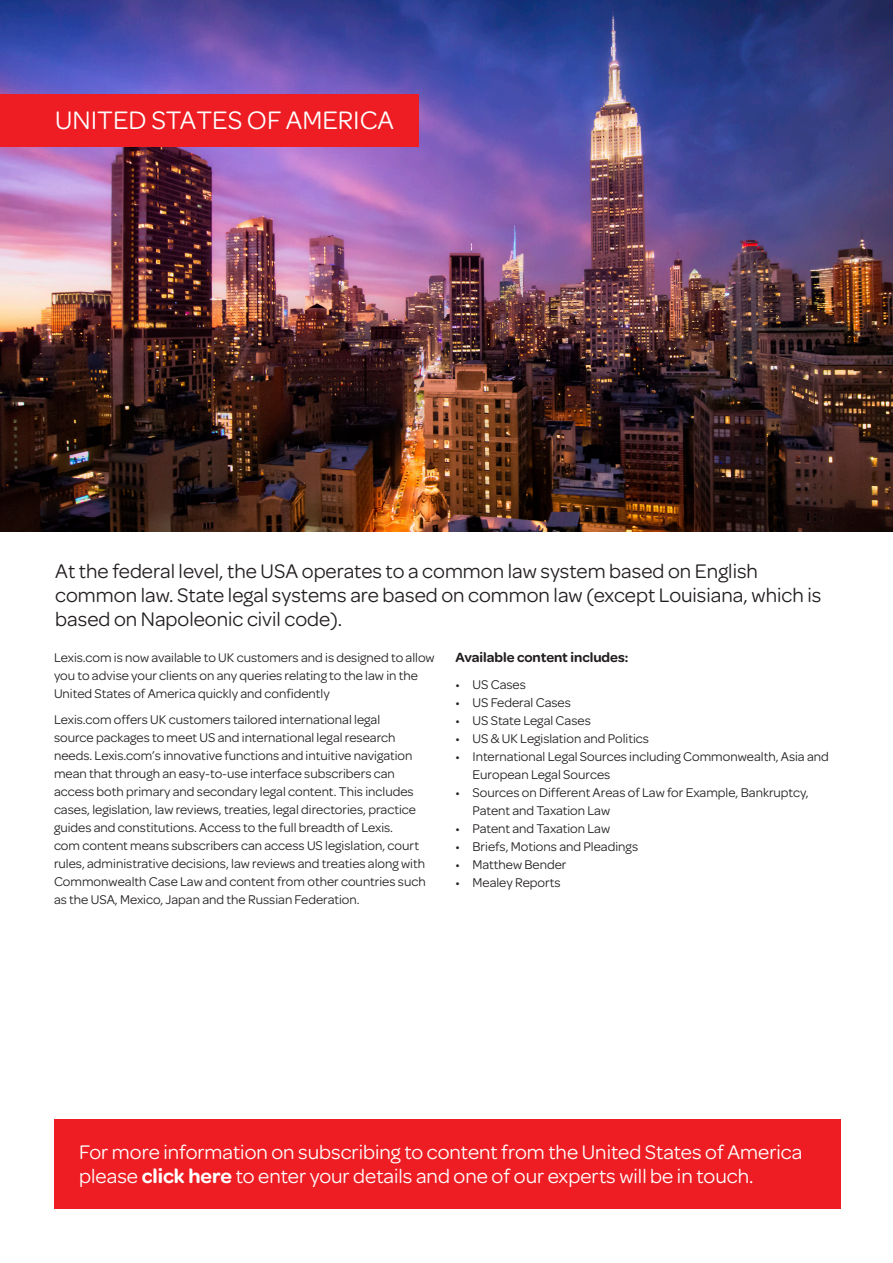
<style>
.page{position:relative;width:893px;height:1263px;background:#fff}
.page>*{position:absolute;margin:0;border:0;box-sizing:border-box;transform-origin:0 0}
.t1{font:27px "Omnes";color:#fff}
.t2{font:21px/24px "Omnes";color:#231f20}
.t3{font:21px/24px "Omnes";color:#fff}
.t4{font:600 14.25px "Omnes";color:#231f20}
.t5{font:13.5px/18px "Omnes";color:#231f20}
.s1{font-weight:600}
</style>
<div class="page">
<img style="left:0;top:0;width:893px;height:531px">
<div style="left:0;top:94px;width:419px;height:52px;background:#ee1d23"></div>
<div style="left:54px;top:1119px;width:786px;height:90px;background:#ee1d23"></div>
<p class="t1" style="left:55px;top:102px;width:340px">UNITED STATES OF AMERICA</p>
<p class="t2" style="left:55px;top:557px;width:767px">At the federal level, the USA operates to a common law system based on English common law. State legal systems are based on common law (except Louisiana, which is based on Napoleonic civil code).</p>
<p class="t5" style="left:54px;top:647px;width:382px">Lexis.com is now available to UK customers and is designed to allow you to advise your clients on any queries relating to the law in the<br>United States of America quickly and confidently</p>
<p class="t5" style="left:54px;top:710px;width:373px">Lexis.com offers UK customers tailored international legal<br>source packages to meet US and international legal research needs. Lexis.com’s innovative functions and intuitive navigation mean that through an easy-to-use interface subscribers can access both primary and secondary legal content. This includes cases, legislation, law reviews, treaties, legal directories, practice guides and constitutions. Access to the full breadth of Lexis.<br>com content means subscribers can access US legislation, court rules, administrative decisions, law reviews and treaties along with Commonwealth Case Law and content from other countries such as the USA, Mexico, Japan and the Russian Federation.</p>
<p class="t4" style="left:455px;top:647px;width:174px">Available content includes:</p>
<p class="t5" style="left:455px;top:674px;width:72px">• US Cases</p>
<p class="t5" style="left:455px;top:692px;width:117px">• US Federal Cases</p>
<p class="t5" style="left:455px;top:710px;width:137px">• US State Legal Cases</p>
<p class="t5" style="left:455px;top:728px;width:195px">• US &amp; UK Legislation and Politics</p>
<p class="t5" style="left:472px;top:746px;width:358px;text-indent:-17px">• International Legal Sources including Commonwealth, Asia and<br>European Legal Sources</p>
<p class="t5" style="left:472px;top:782px;width:338px;text-indent:-17px">• Sources on Different Areas of Law for Example, Bankruptcy,<br>Patent and Taxation Law</p>
<p class="t5" style="left:455px;top:818px;width:156px">• Patent and Taxation Law</p>
<p class="t5" style="left:455px;top:836px;width:184px">• Briefs, Motions and Pleadings</p>
<p class="t5" style="left:455px;top:854px;width:113px">• Matthew Bender</p>
<p class="t5" style="left:455px;top:872px;width:107px">• Mealey Reports</p>
<p class="t3" style="left:79px;top:1139px;width:725px">For more information on subscribing to content from the United States of America please <span class="s1">click here</span> to enter your details and one of our experts will be in touch.</p>
</div>
